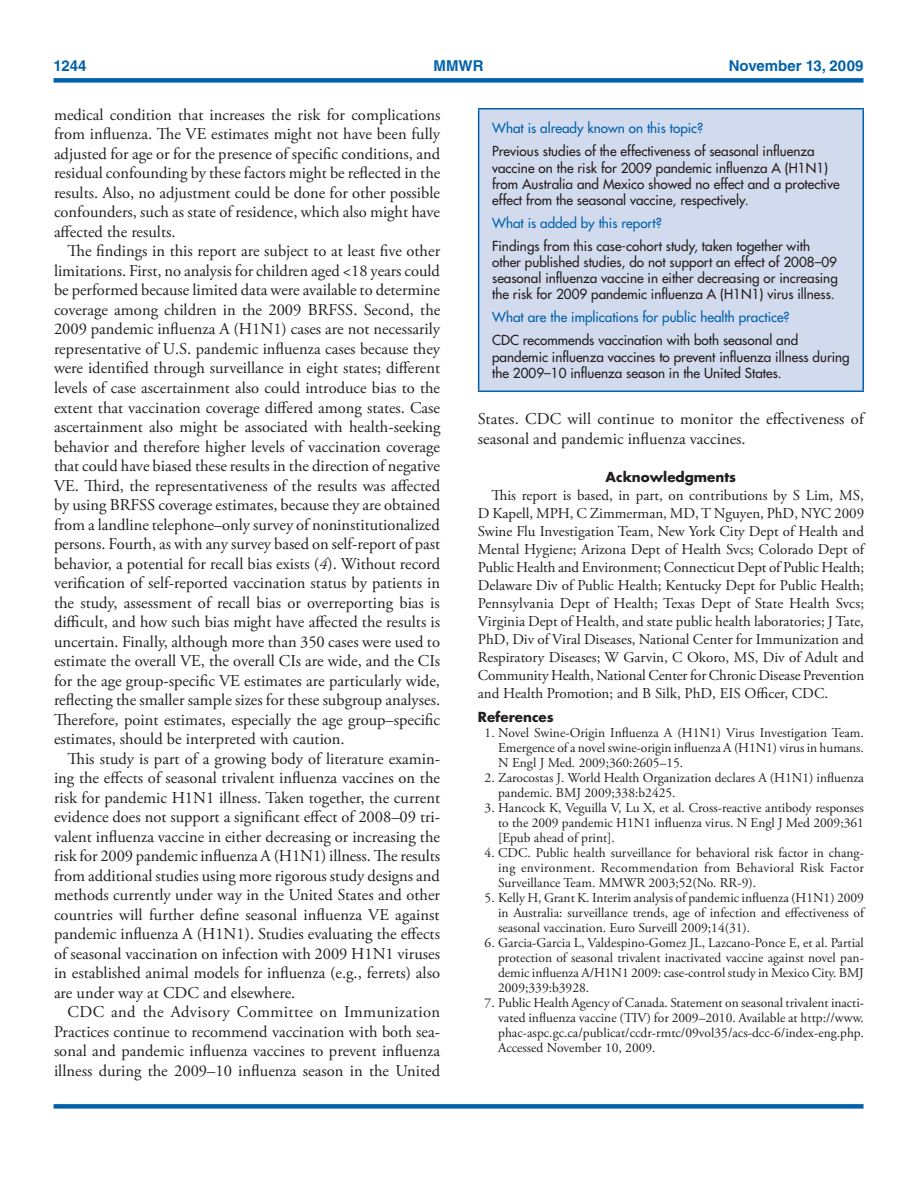
<style>
.page{position:relative;width:918px;height:1188px;background:#fff}
.page>*{position:absolute;margin:0;border:0;box-sizing:border-box;transform-origin:0 0}
.Body_Text{font:16.5px/19.5px "Adobe Garamond Pro";color:#231f20;text-align:justify}
.Acknowl_Text{font:15px/18px "Adobe Garamond Pro";color:#231f20;text-align:justify}
.t1{font:700 15px "Helvetica LT Std";color:#0161ab}
.Reference_Text_10{font:13.5px/15px "Adobe Garamond Pro";color:#231f20;text-align:justify}
.FB_answer{font:500 13.5px/16.2px "Futura Std";color:#231f20}
.FB_Question{font:500 13.5px "Futura Std";color:#0161ab}
.Acknowledge{font:700 13.5px "Futura Std";color:#231f20}
.References{font:700 13.5px "Futura Std";color:#231f20}
.s1{font-style:italic}
</style>
<div class="page">
<div style="left:54px;top:1104px;width:810px;height:5px;background:#0161ab"></div>
<div style="left:54px;top:78px;width:810px;height:5px;background:#0161ab"></div>
<div style="left:479px;top:109px;width:384px;height:282px;background:#d2dbee"></div>
<hr style="left:478px;top:108px;width:386px;height:2px;background:#0161ab">
<hr style="left:478px;top:110px;width:1px;height:280px;background:#0161ab">
<hr style="left:862px;top:110px;width:2px;height:280px;background:#0161ab">
<hr style="left:478px;top:390px;width:386px;height:2px;background:#0161ab">
<p class="t1" style="left:54px;top:56px;width:34px">1244</p>
<p class="t1" style="left:434px;top:56px;width:51px">MMWR</p>
<p class="t1" style="left:729px;top:56px;width:136px">November 13, 2009</p>
<p class="Body_Text" style="left:54px;top:106px;width:388px">medical condition that increases the risk for complications from influenza. The VE estimates might not have been fully adjusted for age or for the presence of specific conditions, and residual confounding by these factors might be reflected in the results. Also, no adjustment could be done for other possible confounders, such as state of residence, which also might have affected the results.</p>
<p class="Body_Text" style="left:54px;top:242px;width:388px;text-indent:13px">The findings in this report are subject to at least five other limitations. First, no analysis for children aged &lt;18 years could be performed because limited data were available to determine coverage among children in the 2009 BRFSS. Second, the 2009 pandemic influenza A (H1N1) cases are not necessarily representative of U.S. pandemic influenza cases because they were identified through surveillance in eight states; different levels of case ascertainment also could introduce bias to the extent that vaccination coverage differed among states. Case ascertainment also might be associated with health-seeking behavior and therefore higher levels of vaccination coverage that could have biased these results in the direction of negative VE. Third, the representativeness of the results was affected by using BRFSS coverage estimates, because they are obtained from a landline telephone–only survey of noninstitutionalized persons. Fourth, as with any survey based on self-report of past behavior, a potential for recall bias exists (<span class="s1">4</span>). Without record verification of self-reported vaccination status by patients in the study, assessment of recall bias or overreporting bias is difficult, and how such bias might have affected the results is uncertain. Finally, although more than 350 cases were used to estimate the overall VE, the overall CIs are wide, and the CIs for the age group-specific VE estimates are particularly wide, reflecting the smaller sample sizes for these subgroup analyses.<br>Therefore, point estimates, especially the age group–specific estimates, should be interpreted with caution.</p>
<p class="Body_Text" style="left:54px;top:749px;width:388px;text-indent:13px">This study is part of a growing body of literature examin&shy;ing the effects of seasonal trivalent influenza vaccines on the risk for pandemic H1N1 illness. Taken together, the current evidence does not support a significant effect of 2008–09 tri&shy;valent influenza vaccine in either decreasing or increasing the risk for 2009 pandemic influenza A (H1N1) illness. The results from additional studies using more rigorous study designs and methods currently under way in the United States and other countries will further define seasonal influenza VE against pandemic influenza A (H1N1). Studies evaluating the effects of seasonal vaccination on infection with 2009 H1N1 viruses in established animal models for influenza (e.g., ferrets) also are under way at CDC and elsewhere.</p>
<p class="Body_Text" style="left:54px;top:1003px;width:388px;text-indent:13px">CDC and the Advisory Committee on Immunization Practices continue to recommend vaccination with both sea&shy;sonal and pandemic influenza vaccines to prevent influenza illness during the 2009–10 influenza season in the United</p>
<p class="FB_Question" style="left:492px;top:120px;width:213px">What is already known on this topic?</p>
<p class="FB_answer" style="left:492px;top:143px;width:349px">Previous studies of the effectiveness of seasonal influenza vaccine on the risk for 2009 pandemic influenza A (H1N1) from Australia and Mexico showed no effect and a protective effect from the seasonal vaccine, respectively.</p>
<p class="FB_Question" style="left:492px;top:214px;width:171px">What is added by this report?</p>
<p class="FB_answer" style="left:492px;top:238px;width:347px">Findings from this case-cohort study, taken together with other published studies, do not support an effect of 2008–09 seasonal influenza vaccine in either decreasing or increasing the risk for 2009 pandemic influenza A (H1N1) virus illness.</p>
<p class="FB_Question" style="left:492px;top:309px;width:299px">What are the implications for public health practice?</p>
<p class="FB_answer" style="left:492px;top:332px;width:359px">CDC recommends vaccination with both seasonal and pandemic influenza vaccines to prevent influenza illness during the 2009–10 influenza season in the United States.</p>
<p class="Body_Text" style="left:478px;top:410px;width:387px">States. CDC will continue to monitor the effectiveness of seasonal and pandemic influenza vaccines.</p>
<p class="Acknowledge" style="left:606px;top:468px;width:132px">Acknowledgments</p>
<p class="Acknowl_Text" style="left:478px;top:487px;width:388px;text-indent:14px">This report is based, in part, on contributions by S Lim, MS, D Kapell, MPH, C Zimmerman, MD, T Nguyen, PhD, NYC 2009<br>Swine Flu Investigation Team, New York City Dept of Health and Mental Hygiene; Arizona Dept of Health Svcs; Colorado Dept of Public Health and Environment; Connecticut Dept of Public Health; Delaware Div of Public Health; Kentucky Dept for Public Health; Pennsylvania Dept of Health; Texas Dept of State Health Svcs; Virginia Dept of Health, and state public health laboratories; J Tate, PhD, Div of Viral Diseases, National Center for Immunization and Respiratory Diseases; W Garvin, C Okoro, MS, Div of Adult and Community Health, National Center for Chronic Disease Prevention and Health Promotion; and B Silk, PhD, EIS Officer, CDC.</p>
<p class="References" style="left:478px;top:708px;width:77px">References</p>
<p class="Reference_Text_10" style="left:498px;top:726px;width:367px;text-indent:-14px">1. Novel Swine-Origin Influenza A (H1N1) Virus Investigation Team.<br>Emergence of a novel swine-origin influenza A (H1N1) virus in humans.<br>N Engl J Med. 2009;360:2605–15.</p>
<p class="Reference_Text_10" style="left:498px;top:771px;width:367px;text-indent:-14px">2. Zarocostas J. World Health Organization declares A (H1N1) influenza pandemic. BMJ 2009;338:b2425.</p>
<p class="Reference_Text_10" style="left:498px;top:801px;width:367px;text-indent:-13px">3. Hancock K, Veguilla V, Lu X, et al. Cross-reactive antibody responses to the 2009 pandemic H1N1 influenza virus. N Engl J Med 2009;361 [Epub ahead of print].</p>
<p class="Reference_Text_10" style="left:498px;top:846px;width:367px;text-indent:-14px">4. CDC. Public health surveillance for behavioral risk factor in chang&shy;ing environment. Recommendation from Behavioral Risk Factor Surveillance Team. MMWR 2003;52(No. RR-9).</p>
<p class="Reference_Text_10" style="left:498px;top:891px;width:367px;text-indent:-14px">5. Kelly H, Grant K. Interim analysis of pandemic influenza (H1N1) 2009 in Australia: surveillance trends, age of infection and effectiveness of seasonal vaccination. Euro Surveill 2009;14(31).</p>
<p class="Reference_Text_10" style="left:498px;top:936px;width:367px;text-indent:-14px">6. Garcia-Garcia L, Valdespino-Gomez JL, Lazcano-Ponce E, et al. Partial protection of seasonal trivalent inactivated vaccine against novel pan&shy;demic influenza A/H1N1 2009: case-control study in Mexico City. BMJ 2009;339:b3928.</p>
<p class="Reference_Text_10" style="left:498px;top:996px;width:367px;text-indent:-13px">7. Public Health Agency of Canada. Statement on seasonal trivalent inacti&shy;vated influenza vaccine (TIV) for 2009–2010. Available at http://www. phac-aspc.gc.ca/publicat/ccdr-rmtc/09vol35/acs-dcc-6/index-eng.php.<br>Accessed November 10, 2009.</p>
</div>
